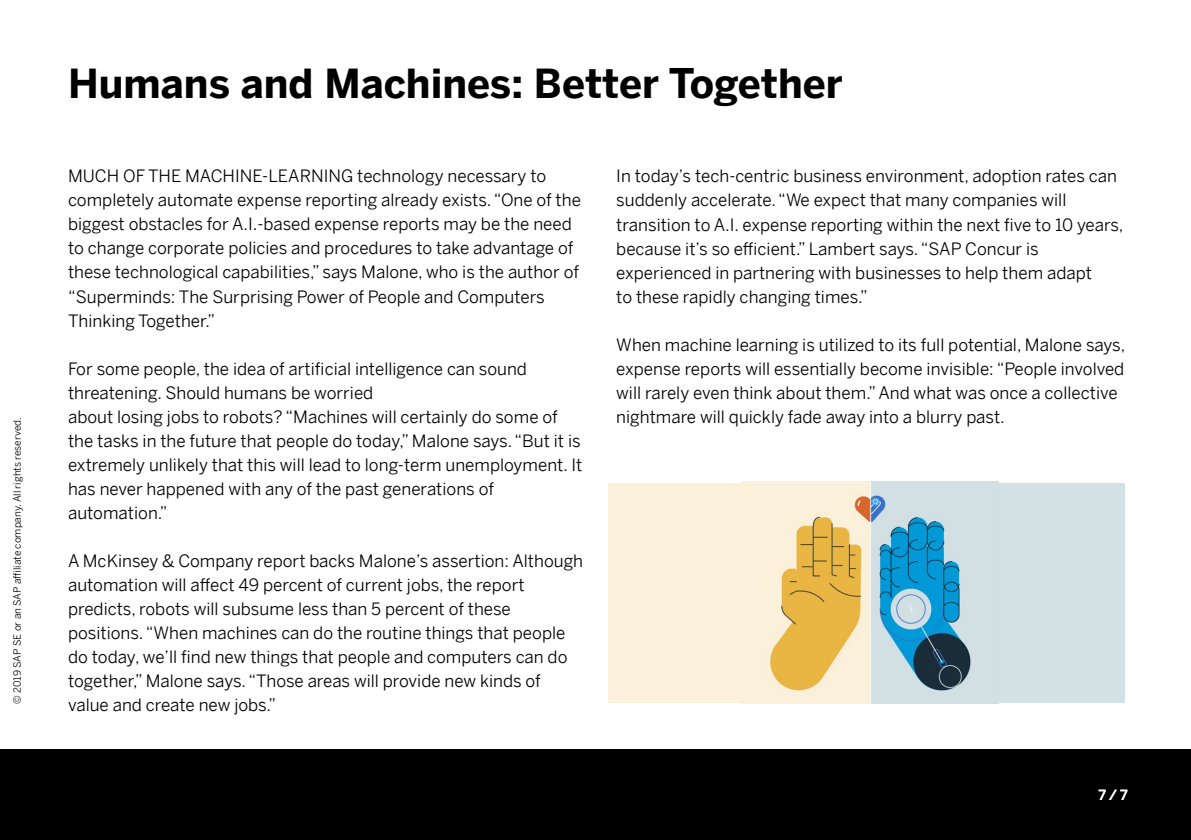
<style>
.page{position:relative;width:1191px;height:840px;background:#fff}
.page>*{position:absolute;margin:0;border:0;box-sizing:border-box;transform-origin:0 0}
.t1{font:700 40px "Benton Sans";color:#000}
.t2{font:17px/24px "Benton Sans";color:#000}
.t3{font:500 14px "Benton Sans";color:#fff}
.t4{font:10px "Benton Sans";color:#000}
</style>
<div class="page">
<div style="left:0;top:748px;width:1191px;height:91px;background:#000"></div>
<div style="left:920px;top:482px;width:204px;height:220px;background:#d3e0e4"></div>
<div style="left:609px;top:482px;width:203px;height:220px;background:#faf0dc"></div>
<img style="left:742px;top:481px;width:256px;height:222px">
<p class="t4" style="left:12px;top:703px;width:288px;rotate:-90deg">© 2019 SAP SE or an SAP affiliate company. All rights reserved.</p>
<h1 class="t1" style="left:68px;top:60px;width:776px">Humans and Machines: Better Together</h1>
<p class="t2" style="left:68px;top:164px;width:514px">MUCH OF THE MACHINE-LEARNING technology necessary to completely automate expense reporting already exists. “One of the biggest obstacles for A.I.-based expense reports may be the need to change corporate policies and procedures to take advantage of these technological capabilities,” says Malone, who is the author of “Superminds: The Surprising Power of People and Computers Thinking Together.”</p>
<p class="t2" style="left:68px;top:356px;width:516px">For some people, the idea of artificial intelligence can sound threatening. Should humans be worried<br>about losing jobs to robots? “Machines will certainly do some of the tasks in the future that people do today,” Malone says. “But it is extremely unlikely that this will lead to long-term unemployment. It has never happened with any of the past generations of automation.”</p>
<p class="t2" style="left:68px;top:548px;width:516px">A McKinsey &amp; Company report backs Malone’s assertion: Although automation will affect 49 percent of current jobs, the report predicts, robots will subsume less than 5 percent of these positions. “When machines can do the routine things that people do today, we’ll find new things that people and computers can do together,” Malone says. “Those areas will provide new kinds of value and create new jobs.”</p>
<p class="t2" style="left:616px;top:164px;width:509px">In today’s tech-centric business environment, adoption rates can suddenly accelerate. “We expect that many companies will transition to A.I. expense reporting within the next five to 10 years, because it’s so efficient.” Lambert says. “SAP Concur is experienced in partnering with businesses to help them adapt<br>to these rapidly changing times.”</p>
<p class="t2" style="left:616px;top:332px;width:510px">When machine learning is utilized to its full potential, Malone says, expense reports will essentially become invisible: “People involved will rarely even think about them.” And what was once a collective nightmare will quickly fade away into a blurry past.</p>
<p class="t3" style="left:1098px;top:785px;width:31px">7 / 7</p>
</div>
